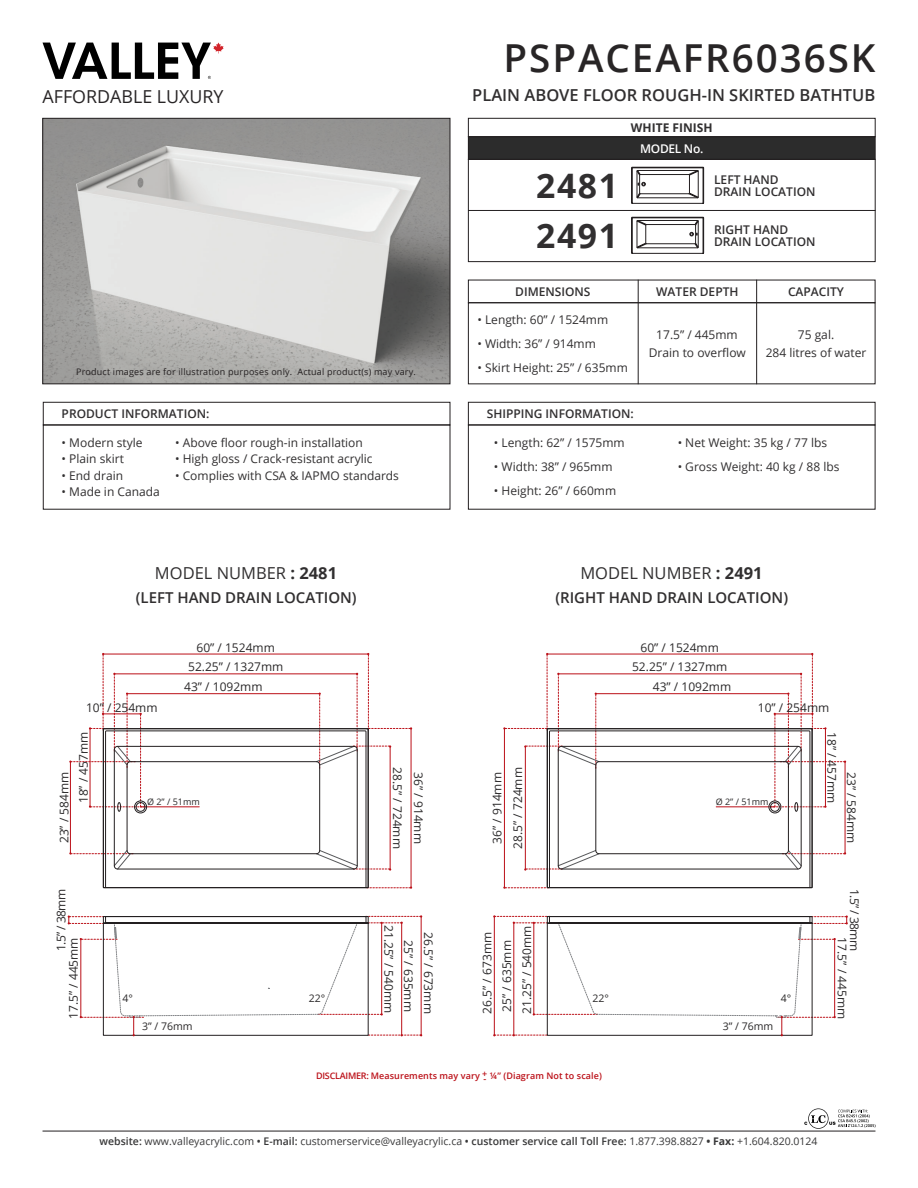
<style>
.page{position:relative;width:918px;height:1188px;background:#fff}
.page>*{position:absolute;margin:0;border:0;box-sizing:border-box;transform-origin:0 0}
.t1{font:600 38.55px "Open Sans";letter-spacing:.05em;color:#282526}
.t2{font:700 33.75px "Open Sans";letter-spacing:.05em;color:#312f30}
.t3{font:17.85px "Open Sans";color:#282526}
.t4{font:600 16.5px "Open Sans";color:#312f30}
.t5{font:16.5px "Open Sans";color:#312f30}
.t6{font:600 15px "Open Sans";color:#312f30}
.t7{font:12px "Open Sans";color:#312f30}
.t8{font:12px "Open Sans";color:#2b292a}
.t9{font:600 12px "Open Sans";color:#312f30}
.t10{font:700 12px "Open Sans";color:#312f30}
.t11{font:600 12px "Open Sans";letter-spacing:-.025em;color:#fff}
.t12{font:10.5px "Open Sans";color:#383839}
.t13{font:10.5px "Open Sans";color:#2b292a}
.t14{font:9px "Open Sans";letter-spacing:.02em;color:#231f20}
.t15{font:600 9px "Open Sans";letter-spacing:.01em;color:#bb1018}
.t16{font:9px "Open Sans";color:#2b292a}
.s1{font-weight:700}
.s2{font-weight:600}
</style>
<div class="page">
<img style="left:44px;top:120px;width:404px;height:262px">
<div style="left:42px;top:118px;width:408px;height:266px;border:1px solid #231f20"></div>
<hr style="left:638px;top:280px;width:1px;height:104px;background:#231f20">
<hr style="left:756px;top:280px;width:1px;height:104px;background:#231f20">
<div style="left:468px;top:280px;width:407px;height:23px;border:1px solid #231f20"></div>
<div style="left:468px;top:402px;width:407px;height:23px;border:1px solid #231f20"></div>
<div style="left:43px;top:402px;width:407px;height:23px;border:1px solid #231f20"></div>
<hr style="left:43px;top:1131px;width:832px;height:1px;background:#231f20">
<svg style="left:43px;top:43px;width:181px;height:36px"></svg>
<svg style="left:804px;top:1108px;width:72px;height:21px"></svg>
<div style="left:468px;top:137px;width:407px;height:22px;background:#2c2c2c"></div>
<div style="left:468px;top:118px;width:408px;height:19px;border:1px solid #231f20"></div>
<div style="left:468px;top:159px;width:408px;height:103px;border:1px solid #231f20"></div>
<hr style="left:468px;top:210px;width:408px;height:1px;background:#231f20">
<svg style="left:631px;top:167px;width:73px;height:37px"></svg>
<svg style="left:631px;top:217px;width:73px;height:37px"></svg>
<hr style="left:411px;top:728px;width:1px;height:160px;background:#bb1018">
<svg style="left:369px;top:887px;width:43px;height:2px"></svg>
<svg style="left:69px;top:653px;width:343px;height:218px"></svg>
<svg style="left:103px;top:730px;width:266px;height:159px"></svg>
<div style="left:127px;top:761px;width:193px;height:93px;border:1px solid #231f20;border-radius:3px"></div>
<div style="left:103px;top:728px;width:266px;height:160px;border:1px solid #231f20"></div>
<svg style="left:68px;top:915px;width:354px;height:121px"></svg>
<hr style="left:504px;top:728px;width:1px;height:160px;background:#bb1018">
<svg style="left:503px;top:887px;width:44px;height:2px"></svg>
<svg style="left:503px;top:653px;width:343px;height:218px"></svg>
<svg style="left:547px;top:730px;width:265px;height:159px"></svg>
<div style="left:596px;top:761px;width:193px;height:93px;border:1px solid #231f20;border-radius:3px"></div>
<div style="left:547px;top:728px;width:266px;height:160px;border:1px solid #231f20"></div>
<svg style="left:493px;top:915px;width:355px;height:121px"></svg>
<p class="t3" style="left:43px;top:84px;width:183px">AFFORDABLE LUXURY</p>
<p class="t14" style="left:76px;top:366px;width:341px">Product images are for illustration purposes only. Actual product(s) may vary.</p>
<p class="t1" style="left:504px;top:32px;width:373px">PSPACEAFR6036SK</p>
<p class="t4" style="left:472px;top:83px;width:405px">PLAIN ABOVE FLOOR ROUGH-IN SKIRTED BATHTUB</p>
<p class="t10" style="left:631px;top:119px;width:83px">WHITE FINISH</p>
<p class="t2" style="left:536px;top:162px;width:84px">2481</p>
<p class="t2" style="left:536px;top:212px;width:84px">2491</p>
<p class="t11" style="left:640px;top:140px;width:65px">MODEL No.</p>
<p class="t9" style="left:714px;top:172px;width:66px">LEFT HAND</p>
<p class="t9" style="left:714px;top:183px;width:103px">DRAIN LOCATION</p>
<p class="t9" style="left:714px;top:222px;width:76px">RIGHT HAND</p>
<p class="t9" style="left:714px;top:233px;width:103px">DRAIN LOCATION</p>
<p class="t9" style="left:515px;top:283px;width:77px">DIMENSIONS</p>
<p class="t7" style="left:477px;top:311px;width:132px">• Length: 60” / 1524mm</p>
<p class="t7" style="left:477px;top:335px;width:120px">• Width: 36” / 914mm</p>
<p class="t7" style="left:477px;top:359px;width:152px">• Skirt Height: 25” / 635mm</p>
<p class="t9" style="left:656px;top:283px;width:84px">WATER DEPTH</p>
<p class="t9" style="left:788px;top:283px;width:58px">CAPACITY</p>
<p class="t7" style="left:656px;top:326px;width:83px">17.5” / 445mm</p>
<p class="t7" style="left:649px;top:344px;width:99px">Drain to overflow</p>
<p class="t7" style="left:798px;top:326px;width:38px">75 gal.</p>
<p class="t7" style="left:766px;top:344px;width:102px">284 litres of water</p>
<p class="t9" style="left:62px;top:406px;width:149px">PRODUCT INFORMATION:</p>
<p class="t9" style="left:487px;top:406px;width:149px">SHIPPING INFORMATION:</p>
<p class="t7" style="left:494px;top:434px;width:132px">• Length: 62” / 1575mm</p>
<p class="t7" style="left:494px;top:458px;width:120px">• Width: 38” / 965mm</p>
<p class="t7" style="left:494px;top:482px;width:124px">• Height: 26” / 660mm</p>
<p class="t7" style="left:175px;top:434px;width:189px">• Above floor rough-in installation</p>
<p class="t7" style="left:175px;top:451px;width:199px">• High gloss / Crack-resistant acrylic</p>
<p class="t7" style="left:175px;top:467px;width:225px">• Complies with CSA &amp; IAPMO standards</p>
<p class="t7" style="left:62px;top:434px;width:82px">• Modern style</p>
<p class="t7" style="left:62px;top:451px;width:64px">• Plain skirt</p>
<p class="t7" style="left:62px;top:467px;width:63px">• End drain</p>
<p class="t7" style="left:62px;top:484px;width:100px">• Made in Canada</p>
<p class="t7" style="left:678px;top:434px;width:151px">• Net Weight: 35 kg / 77 lbs</p>
<p class="t7" style="left:678px;top:458px;width:163px">• Gross Weight: 40 kg / 88 lbs</p>
<p class="t5" style="left:155px;top:562px;width:184px">MODEL NUMBER <span class="s1">: 2481</span></p>
<p class="t5" style="left:580px;top:562px;width:184px">MODEL NUMBER <span class="s1">: 2491</span></p>
<p class="t6" style="left:136px;top:587px;width:222px">(LEFT HAND DRAIN LOCATION)</p>
<p class="t6" style="left:555px;top:587px;width:234px">(RIGHT HAND DRAIN LOCATION)</p>
<p class="t8" style="left:56px;top:843px;width:73px;rotate:-90deg">23” / 584mm</p>
<p class="t8" style="left:197px;top:639px;width:80px">60” / 1524mm</p>
<p class="t8" style="left:188px;top:658px;width:97px">52.25” / 1327mm</p>
<p class="t8" style="left:86px;top:699px;width:73px">10” / 254mm</p>
<p class="t8" style="left:184px;top:679px;width:80px">43” / 1092mm</p>
<p class="t8" style="left:75px;top:803px;width:73px;rotate:-90deg">18” / 457mm</p>
<p class="t16" style="left:147px;top:796px;width:54px">Ø 2” / 51mm</p>
<p class="t8" style="left:406px;top:767px;width:83px;rotate:90deg">28.5” / 724mm</p>
<p class="t8" style="left:427px;top:772px;width:73px;rotate:90deg">36” / 914mm</p>
<p class="t8" style="left:489px;top:844px;width:73px;rotate:-90deg">36” / 914mm</p>
<p class="t8" style="left:510px;top:849px;width:83px;rotate:-90deg">28.5” / 724mm</p>
<p class="t8" style="left:641px;top:639px;width:80px">60” / 1524mm</p>
<p class="t8" style="left:632px;top:658px;width:97px">52.25” / 1327mm</p>
<p class="t8" style="left:653px;top:679px;width:80px">43” / 1092mm</p>
<p class="t8" style="left:758px;top:699px;width:73px">10” / 254mm</p>
<p class="t16" style="left:716px;top:796px;width:54px">Ø 2” / 51mm</p>
<p class="t8" style="left:840px;top:732px;width:73px;rotate:90deg">18” / 457mm</p>
<p class="t8" style="left:860px;top:772px;width:73px;rotate:90deg">23” / 584mm</p>
<p class="t8" style="left:53px;top:951px;width:63px;rotate:-90deg">1.5” / 38mm</p>
<p class="t8" style="left:65px;top:1019px;width:83px;rotate:-90deg">17.5” / 445mm</p>
<p class="t8" style="left:397px;top:925px;width:90px;rotate:90deg">21.25” / 540mm</p>
<p class="t8" style="left:518px;top:1014px;width:90px;rotate:-90deg">21.25” / 540mm</p>
<p class="t8" style="left:417px;top:940px;width:73px;rotate:90deg">25” / 635mm</p>
<p class="t8" style="left:437px;top:932px;width:83px;rotate:90deg">26.5” / 673mm</p>
<p class="t8" style="left:479px;top:1014px;width:83px;rotate:-90deg">26.5” / 673mm</p>
<p class="t8" style="left:499px;top:1012px;width:73px;rotate:-90deg">25” / 635mm</p>
<p class="t13" style="left:122px;top:991px;width:12px">4°</p>
<p class="t13" style="left:309px;top:991px;width:18px">22°</p>
<p class="t13" style="left:593px;top:991px;width:18px">22°</p>
<p class="t13" style="left:781px;top:991px;width:12px">4°</p>
<p class="t13" style="left:142px;top:1019px;width:52px">3” / 76mm</p>
<p class="t15" style="left:482px;top:1068px;width:7px">+</p>
<p class="t15" style="left:316px;top:1069px;width:287px">DISCLAIMER: Measurements may vary ¼” (Diagram Not to scale)</p>
<p class="t15" style="left:483px;top:1072px;width:4px">-</p>
<p class="t13" style="left:723px;top:1019px;width:52px">3” / 76mm</p>
<p class="t8" style="left:863px;top:889px;width:63px;rotate:90deg">1.5” / 38mm</p>
<p class="t8" style="left:850px;top:937px;width:83px;rotate:90deg">17.5” / 445mm</p>
<p class="t12" style="left:100px;top:1134px;width:719px"><span class="s2">website:</span> www.valleyacrylic.com <span class="s2">• E-mail:</span> customerservice@valleyacrylic.ca <span class="s2">• customer service call Toll Free:</span> 1.877.398.8827 <span class="s1">• Fax:</span> +1.604.820.0124</p>
</div>
